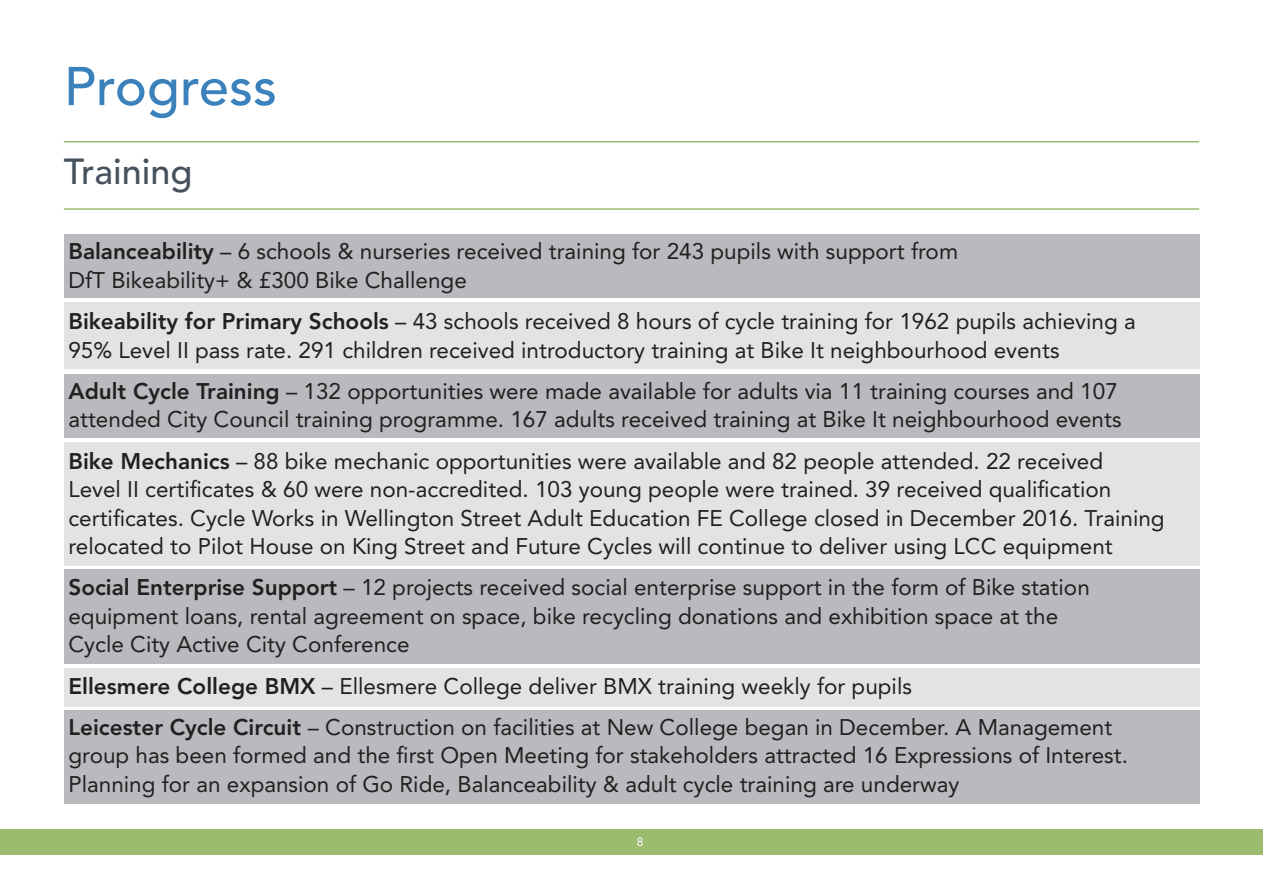
<style>
.page{position:relative;width:1263px;height:893px;background:#fff}
.page>*{position:absolute;margin:0;border:0;box-sizing:border-box;transform-origin:0 0}
.Heading_1{font:500 54px "Avenir LT";color:#3b82bc}
.Heading_1-2{font:500 36px "Avenir LT";color:#45515c}
.t1{font:22.5px/28.5px "Avenir LT";color:#231f20}
.t2{font:12px "Avenir LT";color:#fff}
.s1{font-weight:800}
</style>
<div class="page">
<div style="left:0;top:829px;width:1263px;height:26px;background:#9bbb6e"></div>
<hr style="left:64px;top:141px;width:1135px;height:1px;background:#9bbb6e">
<hr style="left:64px;top:208px;width:1135px;height:2px;background:#9bbb6e">
<div style="left:64px;top:235px;width:1135px;height:63px;background:#b9b9be"></div>
<div style="left:64px;top:303px;width:1135px;height:66px;background:#e2e4e4"></div>
<div style="left:64px;top:374px;width:1135px;height:64px;background:#b9b9be"></div>
<div style="left:64px;top:442px;width:1135px;height:124px;background:#e2e4e4"></div>
<div style="left:64px;top:570px;width:1135px;height:94px;background:#b9b9be"></div>
<div style="left:64px;top:668px;width:1135px;height:39px;background:#e2e4e4"></div>
<div style="left:64px;top:710px;width:1135px;height:94px;background:#b9b9be"></div>
<p class="Heading_1" style="left:64px;top:55px;width:215px">Progress</p>
<p class="Heading_1-2" style="left:64px;top:151px;width:130px">Training</p>
<p class="t1" style="left:68px;top:237px;width:891px"><span class="s1">Balanceability</span> – 6 schools &amp; nurseries received training for 243 pupils with support from<br>DfT Bikeability+ &amp; £300 Bike Challenge</p>
<p class="t1" style="left:68px;top:307px;width:1069px"><span class="s1">Bikeability for Primary Schools</span> – 43 schools received 8 hours of cycle training for 1962 pupils achieving a<br>95% Level II pass rate. 291 children received introductory training at Bike It neighbourhood events</p>
<p class="t1" style="left:68px;top:377px;width:1055px"><span class="s1">Adult Cycle Training</span> – 132 opportunities were made available for adults via 11 training courses and 107 attended City Council training programme. 167 adults received training at Bike It neighbourhood events</p>
<p class="t1" style="left:68px;top:447px;width:1098px"><span class="s1">Bike Mechanics</span> – 88 bike mechanic opportunities were available and 82 people attended. 22 received<br>Level II certificates &amp; 60 were non-accredited. 103 young people were trained. 39 received qualification certificates. Cycle Works in Wellington Street Adult Education FE College closed in December 2016. Training relocated to Pilot House on King Street and Future Cycles will continue to deliver using LCC equipment</p>
<p class="t1" style="left:68px;top:573px;width:1023px"><span class="s1">Social Enterprise Support</span> – 12 projects received social enterprise support in the form of Bike station equipment loans, rental agreement on space, bike recycling donations and exhibition space at the<br>Cycle City Active City Conference</p>
<p class="t1" style="left:68px;top:672px;width:845px"><span class="s1">Ellesmere College BMX</span> – Ellesmere College deliver BMX training weekly for pupils</p>
<p class="t1" style="left:68px;top:713px;width:1061px"><span class="s1">Leicester Cycle Circuit</span> – Construction on facilities at New College began in December. A Management group has been formed and the first Open Meeting for stakeholders attracted 16 Expressions of Interest.<br>Planning for an expansion of Go Ride, Balanceability &amp; adult cycle training are underway</p>
<p class="t2" style="left:637px;top:835px;width:8px">8</p>
</div>
